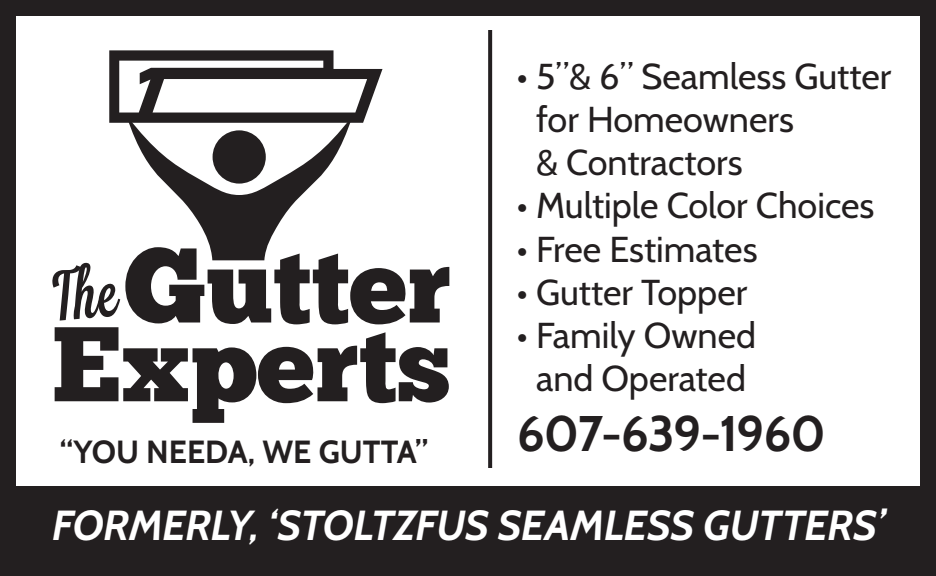
<style>
.page{position:relative;width:936px;height:576px;background:#fff}
.page>*{position:absolute;margin:0;border:0;box-sizing:border-box;transform-origin:0 0}
.t1{font:700 50px "Cabin";letter-spacing:-.025em;color:#231f20}
.t2{font:italic 700 42px "Cabin";letter-spacing:-.01em;color:#fff}
.t3{font:36px/43.2px "Cabin";color:#231f20}
.t4{font:700 32px "Cabin";color:#231f20}
</style>
<div class="page">
<div style="left:0;top:0;width:936px;height:576px;border:16px solid #231f20"></div>
<svg style="left:109px;top:50px;width:274px;height:73px"></svg>
<svg style="left:52px;top:260px;width:397px;height:163px"></svg>
<svg style="left:126px;top:115px;width:227px;height:145px"></svg>
<svg style="left:488px;top:30px;width:4px;height:438px;background:#2b2728"></svg>
<div style="left:0;top:486px;width:936px;height:90px;background:#231f20"></div>
<p class="t4" style="left:60px;top:433px;width:370px">“YOU NEEDA, WE GUTTA”</p>
<p class="t3" style="left:536px;top:54px;width:357px;text-indent:-19px">• 5”&amp; 6” Seamless Gutter for Homeowners<br>&amp; Contractors</p>
<p class="t3" style="left:517px;top:184px;width:359px">• Multiple Color Choices</p>
<p class="t3" style="left:517px;top:227px;width:242px">• Free Estimates</p>
<p class="t3" style="left:517px;top:270px;width:232px">• Gutter Topper</p>
<p class="t3" style="left:517px;top:314px;width:241px;text-align:center">• Family Owned and Operated</p>
<h1 class="t1" style="left:517px;top:403px;width:310px">607-639-1960</h1>
<p class="t2" style="left:52px;top:500px;width:835px">FORMERLY, ‘STOLTZFUS SEAMLESS GUTTERS’</p>
</div>
